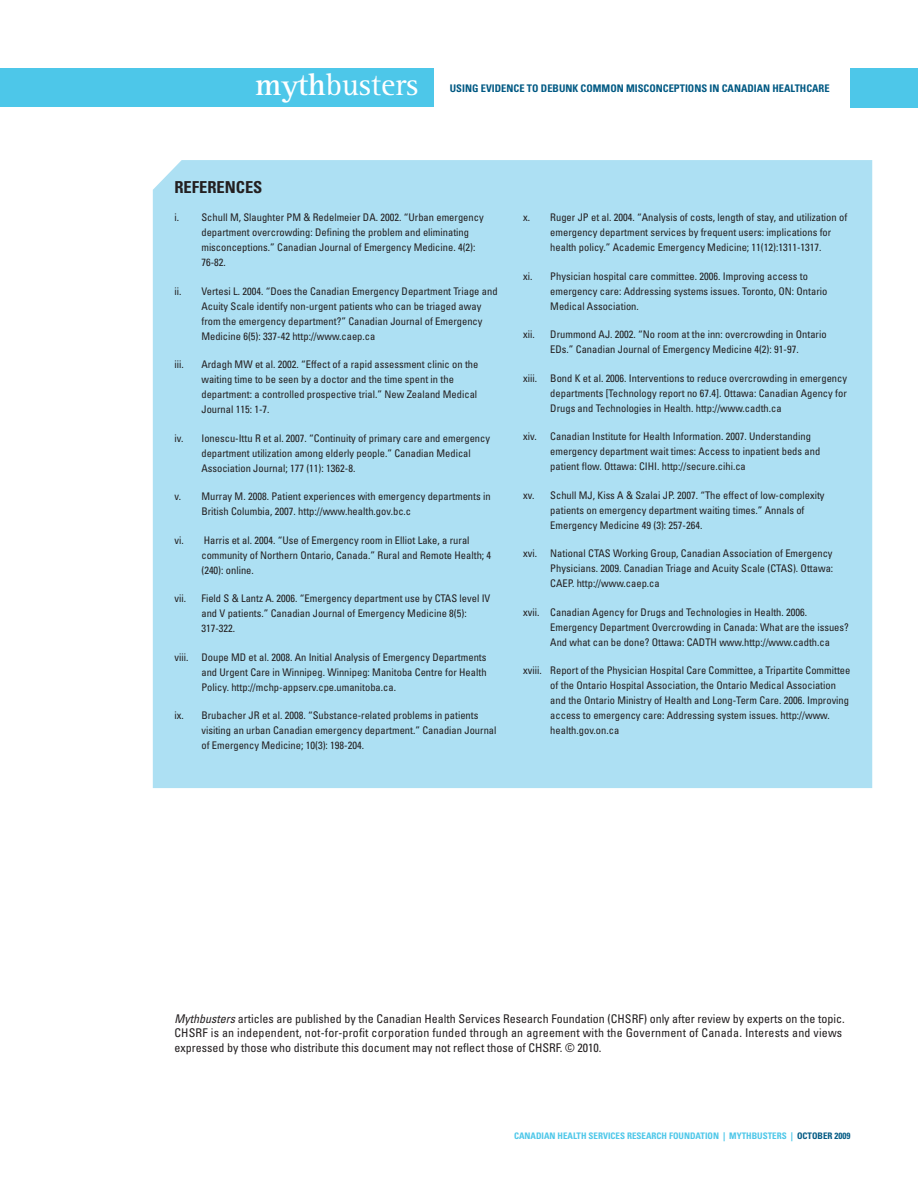
<style>
.page{position:relative;width:918px;height:1188px;background:#fff}
.page>*{position:absolute;margin:0;border:0;box-sizing:border-box;transform-origin:0 0}
.t1{font:31.5px "Rotis Serif";color:#fff}
.references_header{font:700 condensed 16.5px "Univers LT Std";color:#231f20}
.footer_fine_print{font:condensed 12px/14.4px "Univers";color:#231f20}
.reference_numerals{font:condensed 10.5px/15px "Univers";color:#231f20}
.t2{font:700 condensed 10.5px "Univers LT Std";color:#005983}
.t3{font:700 condensed 9px "Univers LT Std";color:#4dc7e9}
.s1{font-weight:700}
.s2{font-style:italic}
.s3{color:#005983}
</style>
<div class="page">
<div style="left:0;top:68px;width:433px;height:39px;background:#4dc7e9"></div>
<div style="left:851px;top:68px;width:67px;height:39px;background:#4dc7e9"></div>
<div style="left:153px;top:160px;width:719px;height:628px;background:#ade0f3"></div>
<h1 class="t1" style="left:255px;top:67px;width:165px"><span class="s1">myth</span>busters</h1>
<p class="t2" style="left:450px;top:81px;width:381px">USING EVIDENCE TO DEBUNK COMMON MISCONCEPTIONS IN CANADIAN HEALTHCARE</p>
<p class="references_header" style="left:174px;top:177px;width:90px">REFERENCES</p>
<p class="reference_numerals" style="left:201px;top:210px;width:284px;text-indent:-27px">i. Schull M, Slaughter PM &amp; Redelmeier DA. 2002. “Urban emergency department overcrowding: Defining the problem and eliminating misconceptions.” Canadian Journal of Emergency Medicine. 4(2):<br>76-82.</p>
<p class="reference_numerals" style="left:201px;top:284px;width:298px;text-indent:-27px">ii. Vertesi L. 2004. “Does the Canadian Emergency Department Triage and Acuity Scale identify non-urgent patients who can be triaged away from the emergency department?” Canadian Journal of Emergency Medicine 6(5): 337-42 http://www.caep.ca</p>
<p class="reference_numerals" style="left:174px;top:357px;width:11px">iii.</p>
<p class="reference_numerals" style="left:201px;top:357px;width:279px">Ardagh MW et al. 2002. “Effect of a rapid assessment clinic on the waiting time to be seen by a doctor and the time spent in the department: a controlled prospective trial.” New Zealand Medical Journal 115: 1-7.</p>
<p class="reference_numerals" style="left:201px;top:431px;width:290px;text-indent:-27px">iv. Ionescu-Ittu R et al. 2007. “Continuity of primary care and emergency department utilization among elderly people.” Canadian Medical<br>Association Journal; 177 (11): 1362-8.</p>
<p class="reference_numerals" style="left:201px;top:489px;width:291px;text-indent:-27px">v. Murray M. 2008. Patient experiences with emergency departments in<br>British Columbia, 2007. http://www.health.gov.bc.c</p>
<p class="reference_numerals" style="left:201px;top:533px;width:291px;text-indent:-27px">vi. Harris et al. 2004. “Use of Emergency room in Elliot Lake, a rural community of Northern Ontario, Canada.” Rural and Remote Health; 4 (240): online.</p>
<p class="reference_numerals" style="left:174px;top:591px;width:13px">vii.</p>
<p class="reference_numerals" style="left:201px;top:591px;width:291px">Field S &amp; Lantz A. 2006. “Emergency department use by CTAS level IV and V patients.” Canadian Journal of Emergency Medicine 8(5):<br>317-322.</p>
<p class="reference_numerals" style="left:201px;top:650px;width:287px;text-align:justify;text-indent:-27px">viii. Doupe MD et al. 2008. An Initial Analysis of Emergency Departments and Urgent Care in Winnipeg. Winnipeg: Manitoba Centre for Health Policy. http://mchp-appserv.cpe.umanitoba.ca.</p>
<p class="reference_numerals" style="left:201px;top:708px;width:297px;text-indent:-27px">ix. Brubacher JR et al. 2008. “Substance-related problems in patients visiting an urban Canadian emergency department.” Canadian Journal of Emergency Medicine; 10(3): 198-204.</p>
<p class="reference_numerals" style="left:550px;top:210px;width:299px;text-indent:-27px">x. Ruger JP et al. 2004. “Analysis of costs, length of stay, and utilization of emergency department services by frequent users: implications for health policy.” Academic Emergency Medicine; 11(12):1311-1317.</p>
<p class="reference_numerals" style="left:550px;top:269px;width:279px;text-indent:-27px">xi. Physician hospital care committee. 2006. Improving access to emergency care: Addressing systems issues. Toronto, ON: Ontario<br>Medical Association.</p>
<p class="reference_numerals" style="left:523px;top:327px;width:13px">xii.</p>
<p class="reference_numerals" style="left:550px;top:327px;width:278px">Drummond AJ. 2002. “No room at the inn: overcrowding in Ontario<br>EDs.” Canadian Journal of Emergency Medicine 4(2): 91-97.</p>
<p class="reference_numerals" style="left:550px;top:371px;width:298px;text-align:justify;text-indent:-27px">xiii. Bond K et al. 2006. Interventions to reduce overcrowding in emergency departments [Technology report no 67.4]. Ottawa: Canadian Agency for Drugs and Technologies in Health. http://www.cadth.ca</p>
<p class="reference_numerals" style="left:523px;top:429px;width:15px">xiv.</p>
<p class="reference_numerals" style="left:550px;top:429px;width:272px">Canadian Institute for Health Information. 2007. Understanding emergency department wait times: Access to inpatient beds and patient flow. Ottawa: CIHI. http://secure.cihi.ca</p>
<p class="reference_numerals" style="left:550px;top:488px;width:276px;text-indent:-27px">xv. Schull MJ, Kiss A &amp; Szalai JP. 2007. “The effect of low-complexity patients on emergency department waiting times.” Annals of<br>Emergency Medicine 49 (3): 257-264.</p>
<p class="reference_numerals" style="left:550px;top:546px;width:284px;text-align:justify;text-indent:-27px">xvi. National CTAS Working Group, Canadian Association of Emergency Physicians. 2009. Canadian Triage and Acuity Scale (CTAS). Ottawa:<br>CAEP. http://www.caep.ca</p>
<p class="reference_numerals" style="left:550px;top:605px;width:300px;text-indent:-27px">xvii. Canadian Agency for Drugs and Technologies in Health. 2006.<br>Emergency Department Overcrowding in Canada: What are the issues?<br>And what can be done? Ottawa: CADTH www.http://www.cadth.ca</p>
<p class="reference_numerals" style="left:550px;top:663px;width:302px;text-indent:-27px">xviii. Report of the Physician Hospital Care Committee, a Tripartite Committee of the Ontario Hospital Association, the Ontario Medical Association and the Ontario Ministry of Health and Long-Term Care. 2006. Improving access to emergency care: Addressing system issues. http://www. health.gov.on.ca</p>
<p class="footer_fine_print" style="left:174px;top:1011px;width:672px"><span class="s2">Mythbusters</span> articles are published by the Canadian Health Services Research Foundation (CHSRF) only after review by experts on the topic.<br>CHSRF is an independent, not-for-profit corporation funded through an agreement with the Government of Canada. Interests and views expressed by those who distribute this document may not reflect those of CHSRF. © 2010.</p>
<p class="t3" style="left:514px;top:1130px;width:338px">CANADIAN HEALTH SERVICES RESEARCH FOUNDATION | MYTHBUSTERS | <span class="s3">OCTOBER 2009</span></p>
</div>
